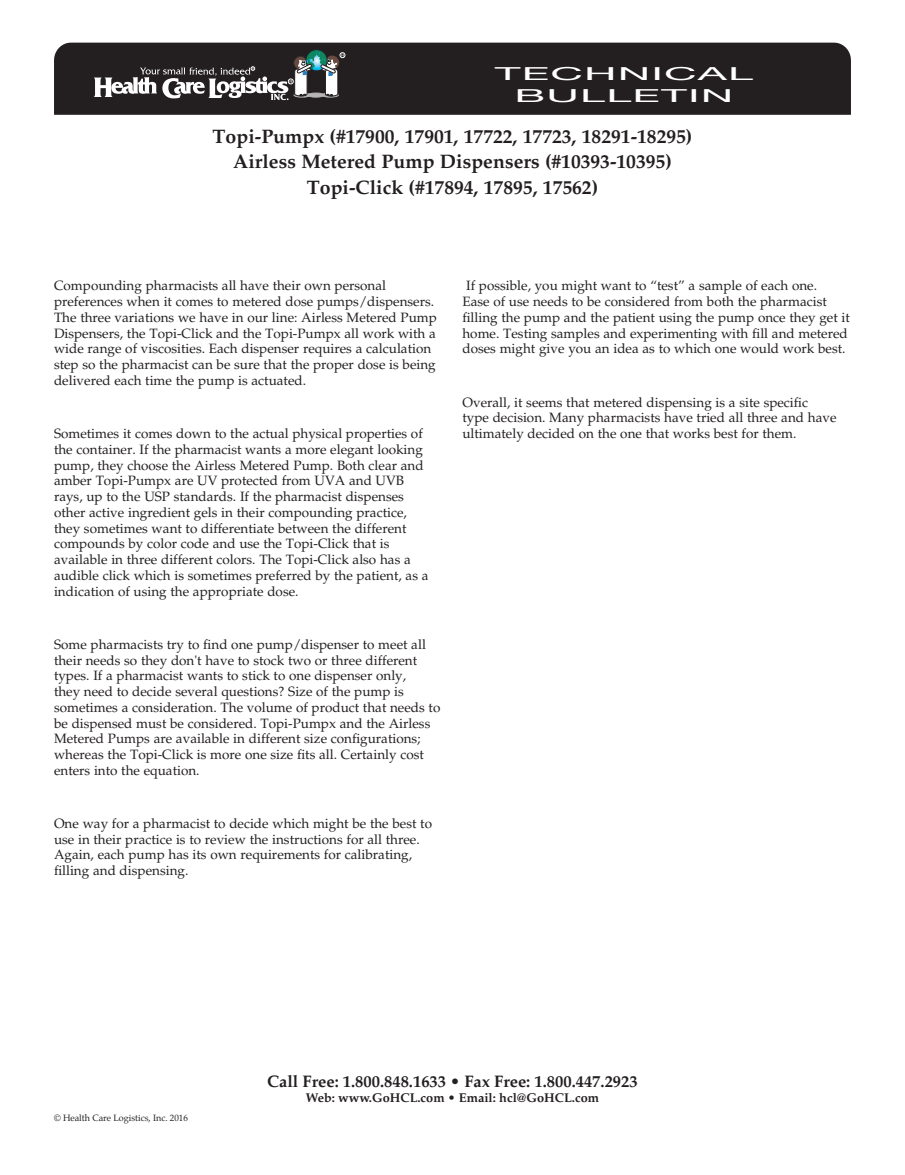
<style>
.page{position:relative;width:905px;height:1175px;background:#fff}
.page>*{position:absolute;margin:0;border:0;box-sizing:border-box;transform-origin:0 0}
._2011_head{font:700 19.5px/25.5px "Palatino LT Std";color:#231f20;text-align:center}
.t1{font:18px/21.6px "Helvetica Neue LT Std";letter-spacing:.025em;color:#fff;text-align:center;scale:2.5 1}
.t2{font:700 16.5px "Palatino";color:#231f20}
._2011__Body_Copy{font:13.5px/15.8px "Palatino LT Std";color:#231f20}
.t3{font:700 12.75px "Palatino LT Std";color:#231f20}
.t4{font:9px "Palatino";color:#231f20}
.s1{font-weight:400}
</style>
<div class="page">
<div style="left:54px;top:43px;width:796px;height:72px;background:#231f20"></div>
<svg style="left:94px;top:50px;width:251px;height:50px"></svg>
<h2 class="t1" style="left:495px;top:63px;width:105px">TECHNICAL<br>BULLETIN</h2>
<p class="_2011_head" style="left:212px;top:124px;width:481px">Topi-Pumpx (#17900, 17901, 17722, 17723, 18291-18295)<br>Airless Metered Pump Dispensers (#10393-10395)<br>Topi-Click (#17894, 17895, 17562)</p>
<p class="_2011__Body_Copy" style="left:54px;top:278px;width:384px">Compounding pharmacists all have their own personal preferences when it comes to metered dose pumps/dispensers.<br>The three variations we have in our line: Airless Metered Pump Dispensers, the Topi-Click and the Topi-Pumpx all work with a wide range of viscosities. Each dispenser requires a calculation step so the pharmacist can be sure that the proper dose is being delivered each time the pump is actuated.</p>
<p class="_2011__Body_Copy" style="left:54px;top:426px;width:376px">Sometimes it comes down to the actual physical properties of the container. If the pharmacist wants a more elegant looking pump, they choose the Airless Metered Pump. Both clear and amber Topi-Pumpx are UV protected from UVA and UVB rays, up to the USP standards. If the pharmacist dispenses other active ingredient gels in their compounding practice, they sometimes want to differentiate between the different compounds by color code and use the Topi-Click that is available in three different colors. The Topi-Click also has a audible click which is sometimes preferred by the patient, as a indication of using the appropriate dose.</p>
<p class="_2011__Body_Copy" style="left:54px;top:636px;width:388px">Some pharmacists try to find one pump/dispenser to meet all their needs so they don't have to stock two or three different types. If a pharmacist wants to stick to one dispenser only,<br>they need to decide several questions? Size of the pump is sometimes a consideration. The volume of product that needs to be dispensed must be considered. Topi-Pumpx and the Airless Metered Pumps are available in different size configurations; whereas the Topi-Click is more one size fits all. Certainly cost enters into the equation.</p>
<p class="_2011__Body_Copy" style="left:54px;top:815px;width:379px">One way for a pharmacist to decide which might be the best to use in their practice is to review the instructions for all three.<br>Again, each pump has its own requirements for calibrating, filling and dispensing.</p>
<p class="_2011__Body_Copy" style="left:462px;top:278px;width:389px">If possible, you might want to “test” a sample of each one.<br>Ease of use needs to be considered from both the pharmacist filling the pump and the patient using the pump once they get it home. Testing samples and experimenting with fill and metered doses might give you an idea as to which one would work best.</p>
<p class="_2011__Body_Copy" style="left:462px;top:394px;width:375px">Overall, it seems that metered dispensing is a site specific type decision. Many pharmacists have tried all three and have ultimately decided on the one that works best for them.</p>
<p class="t4" style="left:54px;top:1110px;width:135px">© Health Care Logistics, Inc. 2016</p>
<p class="t2" style="left:267px;top:1067px;width:372px">Call Free: 1.800.848.1633 <span class="s1">•</span> Fax Free: 1.800.447.2923</p>
<p class="t3" style="left:306px;top:1090px;width:295px">Web: www.GoHCL.com • Email: hcl@GoHCL.com</p>
</div>
